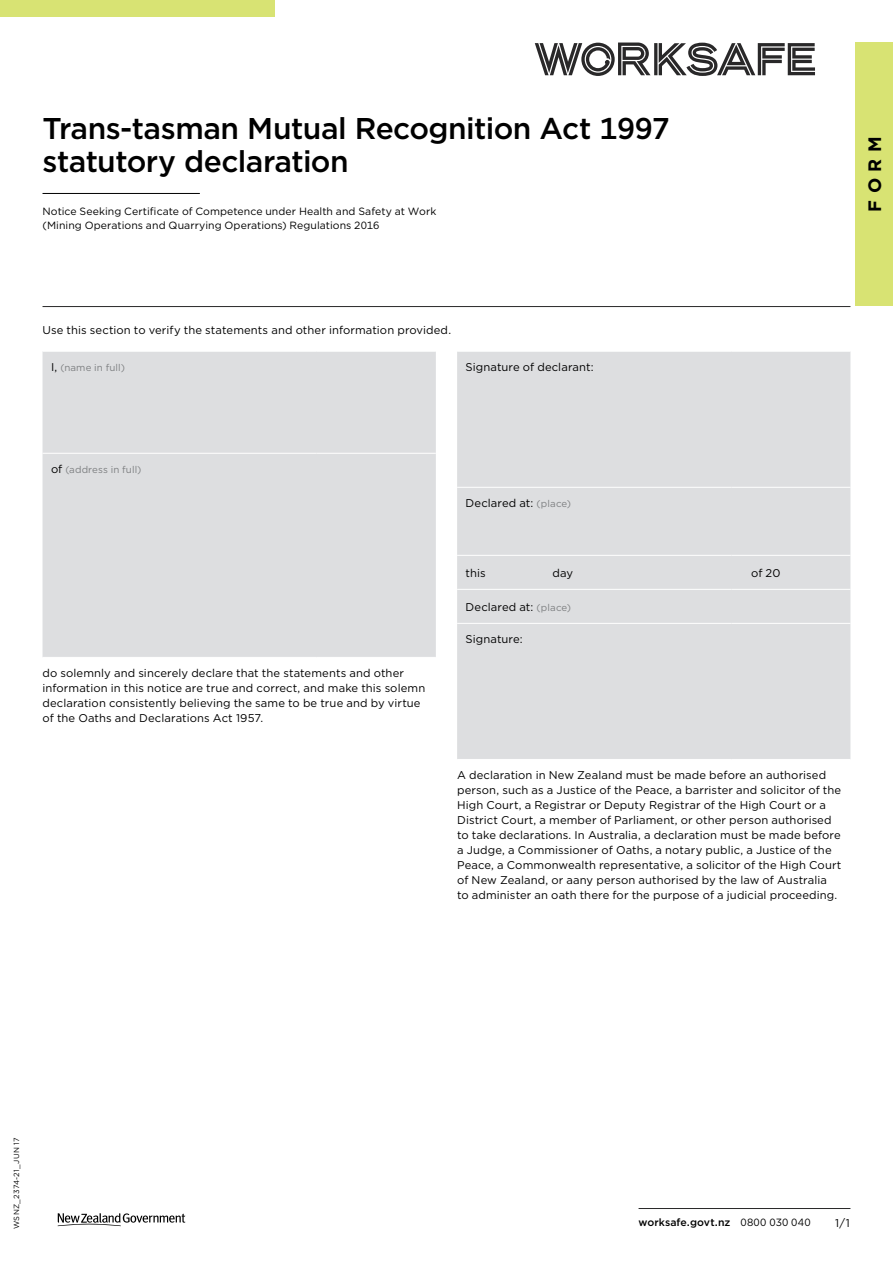
<style>
.page{position:relative;width:893px;height:1263px;background:#fff}
.page>*{position:absolute;margin:0;border:0;box-sizing:border-box;transform-origin:0 0}
.t1{font:500 30px/33px "Gotham";letter-spacing:-.02em;color:#000}
.t2{font:700 18px "Gotham";color:#000}
.t3{font:11.25px/15px "Gotham";letter-spacing:.01em;color:#000}
.t4{font:10.5px/13.5px "Gotham";letter-spacing:.005em;color:#000}
.t5{font:500 10.5px "Gotham";letter-spacing:.005em;color:#000}
.t6{font:9.75px "Gotham";letter-spacing:.015em;color:#7d7f81}
.t7{font:7.5px "Gotham";letter-spacing:.03em;color:#000}
.s1{font-size:11.25px;color:#000}
.s2{font-size:9.75px;color:#7d7f81}
.s3{font-weight:400}
</style>
<div class="page">
<svg style="left:535px;top:43px;width:280px;height:33px"></svg>
<div style="left:855px;top:43px;width:38px;height:263px;background:#d8e373"></div>
<div style="left:0;top:0;width:274px;height:17px;background:#d8e373"></div>
<svg style="left:58px;top:1213px;width:127px;height:13px"></svg>
<hr style="left:639px;top:1208px;width:211px;height:1px;background:#292829">
<hr style="left:43px;top:306px;width:807px;height:1px;background:#292829">
<hr style="left:43px;top:193px;width:157px;height:1px;background:#000">
<div style="left:43px;top:352px;width:393px;height:305px;background:#dddee0"></div>
<hr style="left:43px;top:453px;width:274px;height:1px;background:#fff">
<hr style="left:317px;top:453px;width:119px;height:1px;background:#fff">
<div style="left:457px;top:352px;width:393px;height:407px;background:#dddee0"></div>
<hr style="left:457px;top:589px;width:274px;height:1px;background:#fff">
<hr style="left:731px;top:589px;width:119px;height:1px;background:#fff">
<hr style="left:457px;top:623px;width:274px;height:1px;background:#fff">
<hr style="left:731px;top:623px;width:119px;height:1px;background:#fff">
<hr style="left:457px;top:487px;width:274px;height:1px;background:#fff">
<hr style="left:731px;top:487px;width:119px;height:1px;background:#fff">
<hr style="left:457px;top:555px;width:274px;height:1px;background:#fff">
<hr style="left:731px;top:555px;width:119px;height:1px;background:#fff">
<h1 class="t1" style="left:43px;top:111px;width:629px">Trans-tasman Mutual Recognition Act 1997 statutory declaration</h1>
<p class="t4" style="left:43px;top:204px;width:395px">Notice Seeking Certificate of Competence under Health and Safety at Work (Mining Operations and Quarrying Operations) Regulations 2016</p>
<h2 class="t2" style="left:863px;top:212px;width:77px;rotate:-90deg">FORM</h2>
<p class="t3" style="left:43px;top:322px;width:410px">Use this section to verify the statements and other information provided.</p>
<p class="t6" style="left:51px;top:361px;width:76px"><span class="s1">I,</span> (name in full)</p>
<p class="t3" style="left:466px;top:359px;width:130px">Signature of declarant:</p>
<p class="t6" style="left:51px;top:463px;width:92px"><span class="s1">of</span> (address in full)</p>
<p class="t3" style="left:43px;top:665px;width:384px">do solemnly and sincerely declare that the statements and other information in this notice are true and correct, and make this solemn declaration consistently believing the same to be true and by virtue of the Oaths and Declarations Act 1957.</p>
<p class="t3" style="left:466px;top:495px;width:107px">Declared at: <span class="s2">(place)</span></p>
<p class="t3" style="left:466px;top:565px;width:22px">this</p>
<p class="t3" style="left:552px;top:565px;width:22px">day</p>
<p class="t3" style="left:751px;top:565px;width:31px">of 20</p>
<p class="t3" style="left:466px;top:599px;width:107px">Declared at: <span class="s2">(place)</span></p>
<p class="t3" style="left:466px;top:631px;width:59px">Signature:</p>
<p class="t3" style="left:457px;top:767px;width:386px">A declaration in New Zealand must be made before an authorised person, such as a Justice of the Peace, a barrister and solicitor of the High Court, a Registrar or Deputy Registrar of the High Court or a District Court, a member of Parliament, or other person authorised to take declarations. In Australia, a declaration must be made before a Judge, a Commissioner of Oaths, a notary public, a Justice of the Peace, a Commonwealth representative, a solicitor of the High Court of New Zealand, or aany person authorised by the law of Australia<br>to administer an oath there for the purpose of a judicial proceeding.</p>
<p class="t7" style="left:12px;top:1229px;width:93px;rotate:-90deg">WSNZ_2374-21_Jun 17</p>
<p class="t5" style="left:639px;top:1215px;width:174px">worksafe.govt.nz <span class="s3">0800 030 040</span></p>
<p class="t3" style="left:835px;top:1215px;width:16px">1/1</p>
</div>
